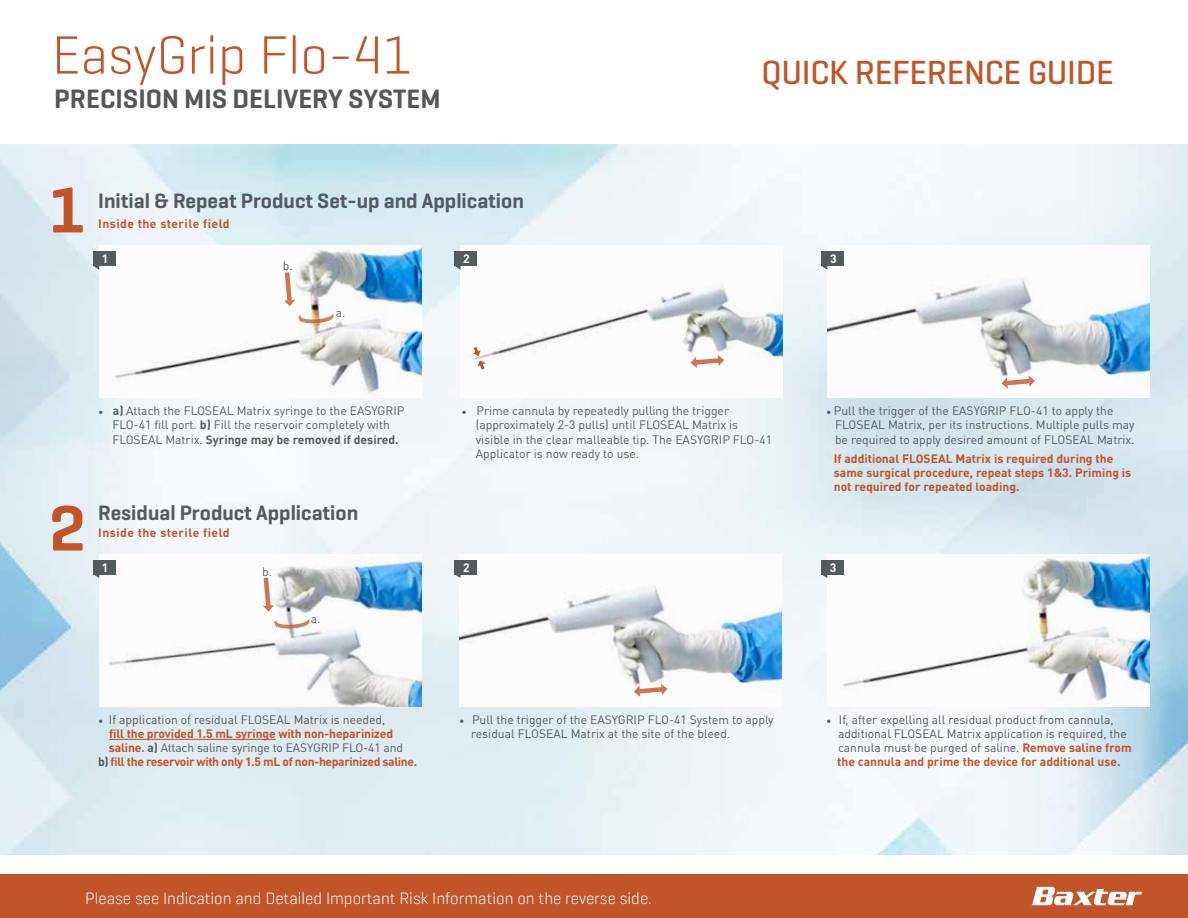
<style>
.page{position:relative;width:1188px;height:918px;background:#fff}
.page>*{position:absolute;margin:0;border:0;box-sizing:border-box;transform-origin:0 0}
.t1{font:600 65.55px "Geogrotesque";color:#c15428}
.t2{font:300 54.75px "Geogrotesque";color:#c15428}
.t3{font:500 34.05px "Geogrotesque";letter-spacing:-.01em;color:#c15428}
.t4{font:600 27px "Geogrotesque";color:#54575a}
.t5{font:600 21.15px "Geogrotesque";color:#535b5e}
.t6{font:300 16.8px "Geogrotesque";color:#fff}
.t7{font:12.15px/14.1px "DIN Pro";color:#535b5e}
.t8{font:12.15px/14.1px "DIN Pro";color:#54575a}
.t9{font:700 12.15px/14.1px "DIN Pro";letter-spacing:-.01em;color:#c15428}
.t10{font:700 12.15px "DIN Pro";letter-spacing:-.03em;color:#c15428}
.t11{font:700 12.15px "DINOT";letter-spacing:.04em;color:#c15428}
.t12{font:700 12.15px "DIN Pro";color:#fff}
.s1{font-size:10.05px}
.s2{font-weight:700}
.s3{font-size:10.05px;color:#535b5e}
.s4{font-weight:700;color:#c15428}
.s5{color:#535b5e}
</style>
<div class="page">
<img style="left:0;top:144px;width:1188px;height:710px">
<img style="left:827px;top:554px;width:322px;height:152px">
<img style="left:460px;top:554px;width:322px;height:152px">
<svg style="left:634px;top:684px;width:34px;height:13px"></svg>
<div style="left:0;top:874px;width:1188px;height:44px;background:#c15428"></div>
<svg style="left:1031px;top:887px;width:111px;height:19px"></svg>
<img style="left:99px;top:554px;width:322px;height:152px">
<img style="left:827px;top:246px;width:322px;height:152px">
<img style="left:460px;top:246px;width:322px;height:152px">
<hr style="left:109px;top:739px;width:167px;height:1px;background:#c15428">
<img style="left:99px;top:246px;width:322px;height:152px">
<svg style="left:298px;top:313px;width:36px;height:11px"></svg>
<svg style="left:282px;top:270px;width:13px;height:36px"></svg>
<svg style="left:455px;top:266px;width:6px;height:4px"></svg>
<div style="left:455px;top:252px;width:22px;height:14px;background:#535b5e"></div>
<svg style="left:455px;top:574px;width:6px;height:4px"></svg>
<div style="left:455px;top:560px;width:22px;height:14px;background:#535b5e"></div>
<svg style="left:93px;top:266px;width:6px;height:4px"></svg>
<div style="left:93px;top:252px;width:23px;height:14px;background:#535b5e"></div>
<svg style="left:93px;top:574px;width:6px;height:4px"></svg>
<div style="left:93px;top:560px;width:23px;height:14px;background:#535b5e"></div>
<svg style="left:821px;top:574px;width:6px;height:4px"></svg>
<div style="left:821px;top:560px;width:23px;height:14px;background:#535b5e"></div>
<svg style="left:822px;top:266px;width:5px;height:4px"></svg>
<div style="left:822px;top:252px;width:22px;height:14px;background:#535b5e"></div>
<svg style="left:274px;top:618px;width:36px;height:11px"></svg>
<svg style="left:261px;top:576px;width:13px;height:36px"></svg>
<svg style="left:690px;top:355px;width:34px;height:13px"></svg>
<svg style="left:1001px;top:376px;width:34px;height:13px"></svg>
<svg style="left:473px;top:347px;width:13px;height:22px"></svg>
<h2 class="t2" style="left:52px;top:21px;width:362px">EasyGrip Flo-41</h2>
<h3 class="t4" style="left:54px;top:82px;width:388px">PRECISION MIS DELIVERY SYSTEM</h3>
<h1 class="t1" style="left:49px;top:169px;width:38px">1</h1>
<h3 class="t5" style="left:98px;top:188px;width:427px">Initial &amp; Repeat Product Set-up and Application</h3>
<p class="t11" style="left:98px;top:214px;width:133px">Inside the sterile field</p>
<p class="t12" style="left:463px;top:250px;width:8px">2</p>
<p class="t12" style="left:102px;top:250px;width:8px">1</p>
<p class="t7" style="left:283px;top:258px;width:11px">b.</p>
<p class="t7" style="left:336px;top:305px;width:11px">a.</p>
<h3 class="t3" style="left:761px;top:51px;width:354px">QUICK REFERENCE GUIDE</h3>
<p class="t12" style="left:830px;top:250px;width:8px">3</p>
<h1 class="t1" style="left:49px;top:487px;width:38px">2</h1>
<p class="t7" style="left:112px;top:403px;width:294px;text-indent:-14px"><span class="s1">•</span> <span class="s2">a)</span> Attach the FLOSEAL Matrix syringe to the EASYGRIP<br>FLO-41 fill port. <span class="s2">b)</span> Fill the reservoir completely with<br>FLOSEAL Matrix. <span class="s2">Syringe may be removed if desired.</span></p>
<h3 class="t5" style="left:98px;top:500px;width:262px">Residual Product Application</h3>
<p class="t11" style="left:98px;top:523px;width:133px">Inside the sterile field</p>
<p class="t7" style="left:476px;top:403px;width:298px;text-indent:-14px"><span class="s1">•</span> Prime cannula by repeatedly pulling the trigger (approximately 2-3 pulls) until FLOSEAL Matrix is visible in the clear malleable tip. The EASYGRIP FLO-41<br>Applicator is now ready to use.</p>
<p class="t7" style="left:835px;top:403px;width:301px;text-indent:-9px"><span class="s1">•</span> Pull the trigger of the EASYGRIP FLO-41 to apply the<br>FLOSEAL Matrix, per its instructions. Multiple pulls may be required to apply desired amount of FLOSEAL Matrix.</p>
<p class="t9" style="left:834px;top:451px;width:299px">If additional FLOSEAL Matrix is required during the same surgical procedure, repeat steps 1&amp;3. Priming is not required for repeated loading.</p>
<p class="t12" style="left:102px;top:558px;width:8px">1</p>
<p class="t12" style="left:830px;top:558px;width:8px">3</p>
<p class="t12" style="left:463px;top:558px;width:8px">2</p>
<p class="t7" style="left:262px;top:564px;width:11px">b.</p>
<p class="t7" style="left:311px;top:611px;width:11px">a.</p>
<p class="t8" style="left:98px;top:711px;width:289px"><span class="s3">•</span> If application of residual FLOSEAL Matrix is needed,</p>
<p class="t9" style="left:109px;top:726px;width:285px">fill the provided 1.5 mL syringe with non-heparinized</p>
<p class="t7" style="left:109px;top:740px;width:296px"><span class="s4">saline.</span> <span class="s2">a)</span> Attach saline syringe to EASYGRIP FLO-41 and</p>
<p class="t10" style="left:98px;top:752px;width:321px"><span class="s5">b)</span> fill the reservoir with only 1.5 mL of non-heparinized saline.</p>
<p class="t7" style="left:471px;top:711px;width:304px;text-indent:-12px"><span class="s1">•</span> Pull the trigger of the EASYGRIP FLO-41 System to apply residual FLOSEAL Matrix at the site of the bleed.</p>
<p class="t8" style="left:837px;top:711px;width:296px;text-indent:-11px"><span class="s3">•</span> If, after expelling all residual product from cannula, additional FLOSEAL Matrix application is required, the cannula must be purged of saline. <span class="s4">Remove saline from the cannula and prime the device for additional use.</span></p>
<h3 class="t6" style="left:85px;top:888px;width:568px">Please see Indication and Detailed Important Risk Information on the reverse side.</h3>
</div>
